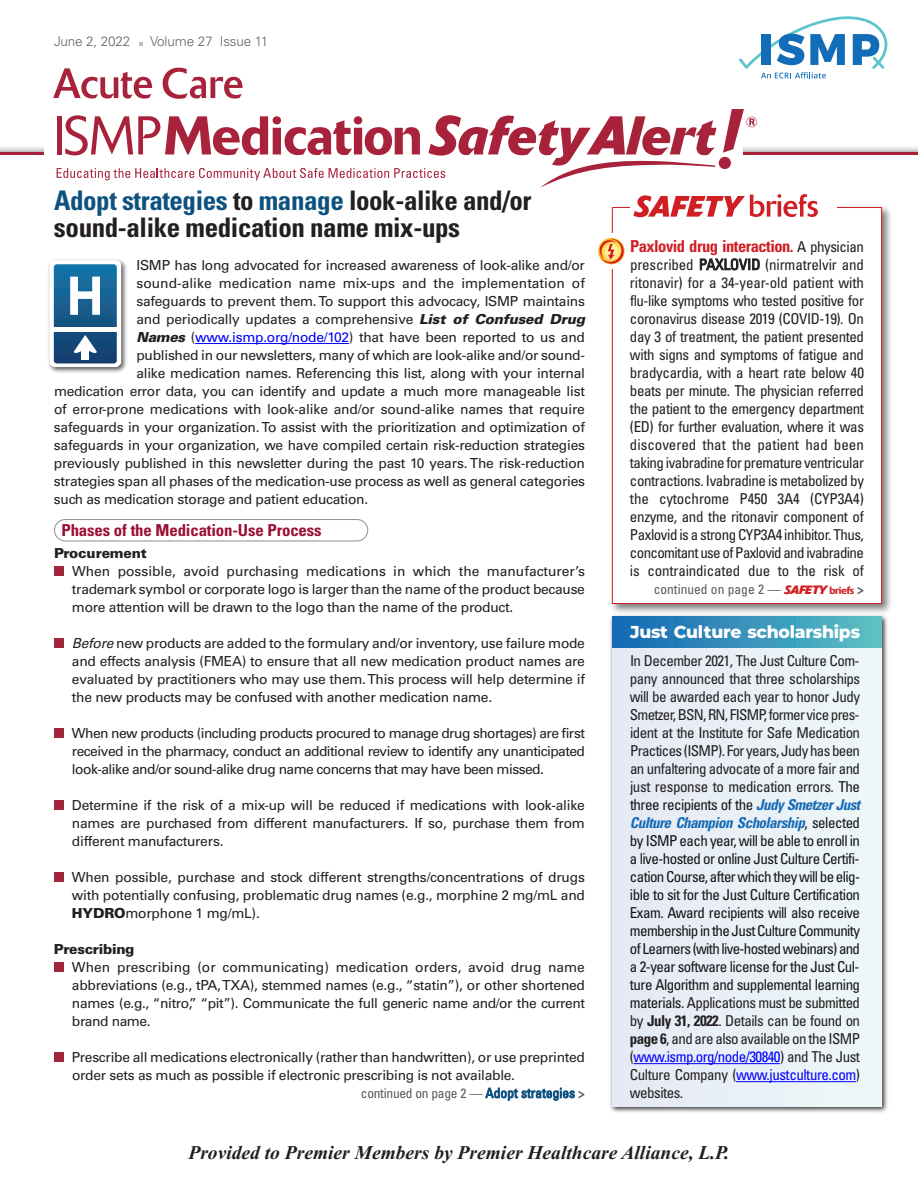
<style>
.page{position:relative;width:918px;height:1188px;background:#fff}
.page>*{position:absolute;margin:0;border:0;box-sizing:border-box;transform-origin:0 0}
.t1{font:700 condensed 27px/27px "Univers LT Std";letter-spacing:-.015em;color:#231f20}
.t2{font:italic 700 19.5px "Times New Roman";color:#231f20}
.t3{font:800 17.25px "Montserrat";letter-spacing:-.015em;color:#fff}
.t4{font:700 condensed 16.5px "Univers LT Std";letter-spacing:-.03em;color:#d11e24}
.t5{font:700 condensed 16.5px "Univers LT Std";letter-spacing:-.01em;color:#9b1032}
.t6{font:condensed 15px/18px "Univers LT Std";letter-spacing:-.03em;color:#231f20;text-align:justify}
.t7{font:13.8px/18px "Univers LT Std";letter-spacing:-.02em;color:#231f20;text-align:justify}
.t8{font:13.8px "Univers LT Std";color:#231f20}
.t9{font:900 13.8px "Univers LT Std";letter-spacing:-.02em;color:#231f20}
.t10{font:condensed 13.5px "Univers LT Std";letter-spacing:-.02em;color:#57585a}
.t11{font:condensed 13.5px "Univers LT Std";color:#57585a}
.t12{font:300 13.5px "Univers LT Std";letter-spacing:-.01em;color:#636366}
.s1{color:#0d517f}
.s2{font-weight:900;font-style:italic}
.s3{color:#00f}
.s4{font-style:italic}
.s5{font-weight:900}
.s6{font-weight:700}
.s7{font-weight:400;font-size:15px;color:#231f20}
.s8{font-family:"Delta";font-weight:700;font-style:italic;font-stretch:normal;font-size:12px;color:#d11e24}
.s9{font-family:"Delta";font-weight:500;font-stretch:normal;font-size:10.5px;color:#d11e24}
.s10{color:#141414}
.s11{font-weight:700;font-style:italic;color:#176ab5}
</style>
<div class="page">
<svg style="left:757px;top:147px;width:161px;height:5px"></svg>
<hr style="left:743px;top:152px;width:175px;height:2px;background:#a7223a">
<svg style="left:0;top:147px;width:43px;height:5px"></svg>
<hr style="left:0;top:152px;width:43px;height:2px;background:#a7223a">
<svg style="left:53px;top:68px;width:99px;height:31px"></svg>
<svg style="left:163px;top:68px;width:80px;height:31px"></svg>
<svg style="left:57px;top:109px;width:700px;height:79px"></svg>
<svg style="left:739px;top:16px;width:149px;height:62px"></svg>
<svg style="left:139px;top:42px;width:4px;height:4px"></svg>
<hr style="left:195px;top:343px;width:154px;height:1px;background:#00f">
<svg style="left:54px;top:519px;width:314px;height:23px"></svg>
<div style="left:54px;top:567px;width:9px;height:9px;background:#a0263c"></div>
<div style="left:54px;top:639px;width:9px;height:9px;background:#a0263c"></div>
<div style="left:54px;top:729px;width:9px;height:9px;background:#a0263c"></div>
<div style="left:54px;top:801px;width:9px;height:9px;background:#a0263c"></div>
<div style="left:54px;top:873px;width:9px;height:9px;background:#a0263c"></div>
<div style="left:54px;top:963px;width:9px;height:9px;background:#a0263c"></div>
<div style="left:54px;top:1053px;width:9px;height:9px;background:#a0263c"></div>
<img style="left:611px;top:206px;width:280px;height:404px">
<div style="left:613px;top:208px;width:268px;height:395px;background:#fff"></div>
<div style="left:612px;top:207px;width:270px;height:397px;border:1px solid #d11e24"></div>
<div style="left:631px;top:190px;width:206px;height:33px;background:#fff"></div>
<svg style="left:633px;top:194px;width:185px;height:23px"></svg>
<div style="left:596px;top:234px;width:31px;height:35px;background:#fff"></div>
<svg style="left:598px;top:238px;width:27px;height:26px"></svg>
<svg style="left:600px;top:239px;width:24px;height:25px"></svg>
<img style="left:48px;top:259px;width:79px;height:114px">
<svg style="left:50px;top:260px;width:71px;height:107px"></svg>
<img style="left:610px;top:610px;width:279px;height:503px">
<div style="left:612px;top:616px;width:270px;height:491px;background:#e9f0f6"></div>
<div style="left:612px;top:616px;width:270px;height:32px;background:linear-gradient(to right,#1367b4,#5bc0c3)"></div>
<hr style="left:634px;top:1063px;width:146px;height:1px;background:#00f">
<hr style="left:736px;top:1081px;width:120px;height:1px;background:#00f">
<p class="t12" style="left:54px;top:36px;width:78px">June 2, 2022</p>
<p class="t12" style="left:150px;top:36px;width:120px">Volume 27 Issue 11</p>
<h1 class="t1" style="left:54px;top:189px;width:479px"><span class="s1">Adopt strategies</span> to <span class="s1">manage</span> look-alike and/or sound-alike medication name mix-ups</h1>
<p class="t7" style="left:136px;top:257px;width:450px">ISMP has long advocated for increased awareness of look-alike and/or</p>
<p class="t8" style="left:136px;top:278px;width:450px">sound-alike medication name mix-ups and the implementation of</p>
<p class="t7" style="left:136px;top:293px;width:450px">safeguards to prevent them. To support this advocacy, ISMP maintains</p>
<p class="t7" style="left:136px;top:311px;width:450px">and periodically updates a comprehensive <span class="s2">List of Confused Drug</span></p>
<p class="t7" style="left:136px;top:329px;width:450px"><span class="s2">Names</span> (<span class="s3">www.ismp.org/node/102</span>) that have been reported to us and</p>
<p class="t7" style="left:136px;top:347px;width:450px">published in our newsletters, many of which are look-alike and/or sound-</p>
<p class="t7" style="left:136px;top:365px;width:450px">alike medication names. Referencing this list, along with your internal</p>
<p class="t7" style="left:54px;top:383px;width:532px">medication error data, you can identify and update a much more manageable list</p>
<p class="t7" style="left:54px;top:401px;width:532px">of error-prone medications with look-alike and/or sound-alike names that require</p>
<p class="t7" style="left:54px;top:419px;width:532px">safeguards in your organization. To assist with the prioritization and optimization of</p>
<p class="t7" style="left:54px;top:437px;width:532px">safeguards in your organization, we have compiled certain risk-reduction strategies</p>
<p class="t7" style="left:54px;top:455px;width:532px">previously published in this newsletter during the past 10 years. The risk-reduction</p>
<p class="t7" style="left:54px;top:473px;width:532px">strategies span all phases of the medication-use process as well as general categories</p>
<p class="t7" style="left:54px;top:491px;width:316px">such as medication storage and patient education.</p>
<p class="t5" style="left:61px;top:524px;width:262px">Phases of the Medication-Use Process</p>
<p class="t9" style="left:54px;top:548px;width:95px">Procurement</p>
<p class="t7" style="left:72px;top:563px;width:515px">When possible, avoid purchasing medications in which the manufacturer’s trademark symbol or corporate logo is larger than the name of the product because more attention will be drawn to the logo than the name of the product.</p>
<p class="t7" style="left:72px;top:635px;width:515px"><span class="s4">Before</span> new products are added to the formulary and/or inventory, use failure mode and effects analysis (FMEA) to ensure that all new medication product names are evaluated by practitioners who may use them.This process will help determine if the new products may be confused with another medication name.</p>
<p class="t7" style="left:72px;top:725px;width:515px">When new products (including products procured to manage drug shortages) are first received in the pharmacy, conduct an additional review to identify any unanticipated look-alike and/or sound-alike drug name concerns that may have been missed.</p>
<p class="t7" style="left:72px;top:797px;width:515px">Determine if the risk of a mix-up will be reduced if medications with look-alike names are purchased from different manufacturers. If so, purchase them from different manufacturers.</p>
<p class="t7" style="left:72px;top:869px;width:515px">When possible, purchase and stock different strengths/concentrations of drugs with potentially confusing, problematic drug names (e.g., morphine 2 mg/mL and <span class="s5">HYDRO</span>morphone 1 mg/mL).</p>
<p class="t9" style="left:54px;top:944px;width:82px">Prescribing</p>
<p class="t7" style="left:72px;top:959px;width:515px">When prescribing (or communicating) medication orders, avoid drug name abbreviations (e.g., tPA,TXA), stemmed names (e.g., “statin”), or other shortened names (e.g., “nitro,” “pit”). Communicate the full generic name and/or the current brand name.</p>
<p class="t7" style="left:72px;top:1049px;width:515px">Prescribe all medications electronically (rather than handwritten), or use preprinted order sets as much as possible if electronic prescribing is not available.</p>
<p class="t10" style="left:361px;top:1088px;width:226px">continued on page 2 — <span class="s1">Adopt strategies</span> <span class="s6">&gt;</span></p>
<p class="t4" style="left:630px;top:240px;width:235px">Paxlovid drug interaction. <span class="s7">A physician</span></p>
<p class="t6" style="left:630px;top:257px;width:236px">prescribed PAXLOVID (nirmatrelvir and ritonavir) for a 34-year-old patient with flu-like symptoms who tested positive for coronavirus disease 2019 (COVID-19). On day 3 of treatment, the patient presented with signs and symptoms of fatigue and bradycardia, with a heart rate below 40 beats per minute. The physician referred the patient to the emergency department (ED) for further evaluation, where it was discovered that the patient had been taking ivabradine for premature ventricular contractions. Ivabradine is metabolized by the cytochrome P450 3A4 (CYP3A4) enzyme, and the ritonavir component of Paxlovid is a strong CYP3A4 inhibitor. Thus, concomitant use of Paxlovid and ivabradine is contraindicated due to the risk of</p>
<p class="t11" style="left:654px;top:584px;width:212px">continued on page 2 — <span class="s8">SAFETY</span> <span class="s9">briefs</span> <span class="s6">&gt;</span></p>
<p class="t3" style="left:630px;top:619px;width:232px">Just Culture scholarships</p>
<p class="t6" style="left:630px;top:653px;width:232px">In December 2021, The Just Culture Com&shy;pany announced that three scholarships will be awarded each year to honor Judy Smetzer,BSN,RN,FISMP,formervicepres&shy;ident at the Institute for Safe Medication Practices(ISMP).Foryears,Judyhasbeen an unfaltering advocate of a more fair and just response to medication errors. <span class="s10">The three recipients of the</span> <span class="s11">Judy Smetzer Just Culture Champion Scholarship</span><span class="s10">, selected by ISMP each year, will be able to enroll in a live-hosted or online Just Culture Certifi&shy;cationCourse,afterwhichtheywillbeelig&shy;ible to sit for the Just Culture Certification Exam. Award recipients will also receive membershipintheJustCultureCommunity ofLearners(withlive-hostedwebinars)and a 2-year software license for the Just Cul&shy;ture Algorithm and supplemental learning materials.</span> Applications must be submitted by <span class="s6">July 31, 2022</span>. Details can be found on <span class="s6">page6</span>,andarealsoavailableontheISMP (<span class="s3">www.ismp.org/node/30840</span>) and The Just Culture Company (<span class="s3">www.justculture.com</span>) websites.</p>
<h2 class="t2" style="left:188px;top:1141px;width:543px">Provided to Premier Members by Premier Healthcare Alliance, L.P.</h2>
</div>
